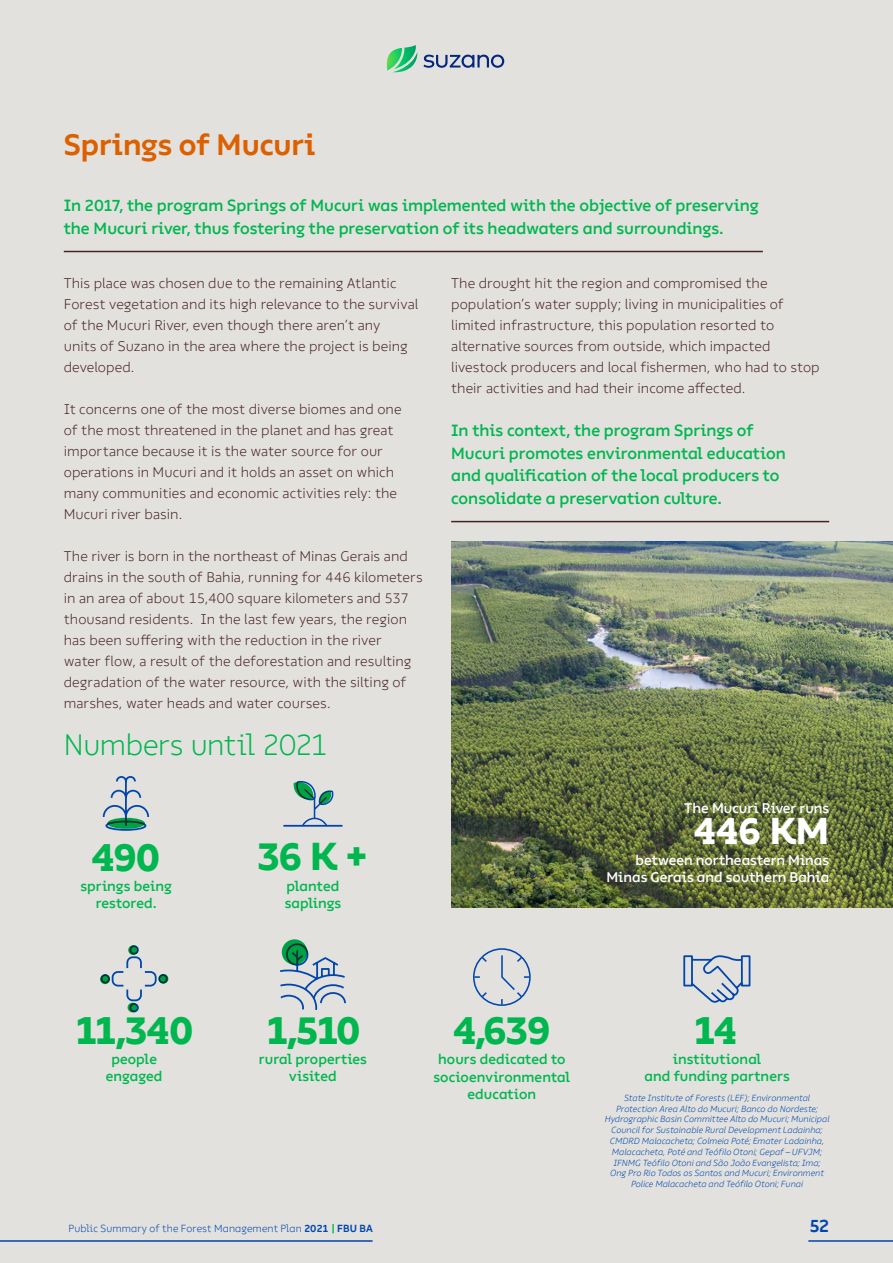
<style>
.page{position:relative;width:893px;height:1263px;background:#e2e1dd}
.page>*{position:absolute;margin:0;border:0;box-sizing:border-box;transform-origin:0 0}
.t1{font:800 40.5px "Suzano Unicase";letter-spacing:-.02em;color:#00b74f}
.t2{font:800 39px "Suzano Unicase";color:#fff}
.t3{font:300 30px "Suzano Display";letter-spacing:-.01em;color:#00b74f}
.t4{font:700 30px "Suzano Display";letter-spacing:-.005em;color:#dd6000}
.t5{font:700 18px "Suzano Display";color:#0046ad}
.t6{font:500 16.5px/22.5px "Suzano Display";color:#00b74f}
.t7{font:300 14.25px/21px "Suzano Text";color:#462324}
.t8{font:500 14.25px/17.1px "Suzano Display";letter-spacing:.01em;color:#00b74f;text-align:center}
.t9{font:500 14.25px/17.1px "Suzano Display";letter-spacing:.005em;color:#fff;text-align:right}
.t10{font:300 10.5px "Suzano Display";letter-spacing:.015em;color:#0046ad}
.t11{font:italic 300 9px/10.8px "Suzano Text";color:#0046ad;text-align:center}
.s1{font-weight:700}
.s2{font-weight:700;color:#00b74f}
</style>
<div class="page">
<img style="left:451px;top:541px;width:442px;height:366px">
<hr style="left:64px;top:251px;width:699px;height:1px;background:#462324">
<div style="left:473px;top:948px;width:58px;height:58px;border:2px solid #0046ad;border-radius:50%"></div>
<svg style="left:474px;top:976px;width:6px;height:2px"></svg>
<svg style="left:500px;top:954px;width:29px;height:50px"></svg>
<svg style="left:480px;top:992px;width:7px;height:7px"></svg>
<svg style="left:480px;top:955px;width:7px;height:7px"></svg>
<hr style="left:451px;top:521px;width:378px;height:1px;background:#462324">
<svg style="left:282px;top:939px;width:25px;height:26px"></svg>
<svg style="left:280px;top:942px;width:66px;height:68px"></svg>
<svg style="left:100px;top:945px;width:69px;height:68px"></svg>
<svg style="left:128px;top:945px;width:10px;height:10px"></svg>
<svg style="left:159px;top:974px;width:9px;height:10px"></svg>
<svg style="left:100px;top:974px;width:10px;height:10px"></svg>
<svg style="left:128px;top:1003px;width:9px;height:9px"></svg>
<svg style="left:102px;top:776px;width:47px;height:55px"></svg>
<hr style="left:284px;top:825px;width:58px;height:2px;background:#0046ad">
<svg style="left:293px;top:781px;width:41px;height:44px"></svg>
<svg style="left:683px;top:955px;width:68px;height:48px"></svg>
<svg style="left:107px;top:818px;width:38px;height:11px"></svg>
<hr style="left:0;top:1240px;width:373px;height:2px;background:#0046ad">
<hr style="left:808px;top:1240px;width:85px;height:2px;background:#0046ad">
<svg style="left:386px;top:45px;width:31px;height:27px"></svg>
<svg style="left:423px;top:55px;width:81px;height:13px"></svg>
<h3 class="t4" style="left:64px;top:127px;width:253px">Springs of Mucuri</h3>
<p class="t6" style="left:64px;top:194px;width:696px">In 2017, the program Springs of Mucuri was implemented with the objective of preserving the Mucuri river, thus fostering the preservation of its headwaters and surroundings.</p>
<p class="t7" style="left:64px;top:272px;width:356px">This place was chosen due to the remaining Atlantic Forest vegetation and its high relevance to the survival of the Mucuri River, even though there aren’t any<br>units of Suzano in the area where the project is being developed.</p>
<p class="t7" style="left:64px;top:398px;width:339px">It concerns one of the most diverse biomes and one of the most threatened in the planet and has great importance because it is the water source for our operations in Mucuri and it holds an asset on which many communities and economic activities rely: the Mucuri river basin.</p>
<p class="t7" style="left:64px;top:545px;width:360px">The river is born in the northeast of Minas Gerais and drains in the south of Bahia, running for 446 kilometers in an area of about 15,400 square kilometers and 537 thousand residents. In the last few years, the region has been suffering with the reduction in the river<br>water flow, a result of the deforestation and resulting degradation of the water resource, with the silting of marshes, water heads and water courses.</p>
<h3 class="t3" style="left:64px;top:728px;width:264px">Numbers until 2021</h3>
<h1 class="t1" style="left:91px;top:831px;width:70px">490</h1>
<p class="t8" style="left:80px;top:877px;width:93px">springs being restored.</p>
<h1 class="t1" style="left:258px;top:830px;width:112px">36 k +</h1>
<p class="t8" style="left:285px;top:877px;width:58px;text-align:left">planted saplings</p>
<p class="t7" style="left:451px;top:272px;width:370px">The drought hit the region and compromised the population’s water supply; living in municipalities of limited infrastructure, this population resorted to alternative sources from outside, which impacted livestock producers and local fishermen, who had to stop their activities and had their income affected.</p>
<p class="t6" style="left:451px;top:419px;width:336px">In this context, the program Springs of Mucuri promotes environmental education and qualification of the local producers to consolidate a preservation culture.</p>
<p class="t9" style="left:684px;top:799px;width:146px">The Mucuri River runs</p>
<h2 class="t2" style="left:694px;top:806px;width:137px">446 Km</h2>
<p class="t9" style="left:606px;top:852px;width:224px">between northeastern Minas<br>Minas Gerais and southern Bahia</p>
<h1 class="t1" style="left:75px;top:1005px;width:120px">11,340</h1>
<p class="t8" style="left:106px;top:1051px;width:58px">people engaged</p>
<h1 class="t1" style="left:265px;top:1005px;width:97px">1,510</h1>
<p class="t8" style="left:259px;top:1051px;width:109px">rural properties visited</p>
<h1 class="t1" style="left:453px;top:1005px;width:99px">4,639</h1>
<p class="t8" style="left:433px;top:1051px;width:138px">hours dedicated to socioenvironmental education</p>
<h1 class="t1" style="left:693px;top:1005px;width:46px">14</h1>
<p class="t8" style="left:644px;top:1051px;width:147px">institutional<br>and funding partners</p>
<p class="t11" style="left:605px;top:1092px;width:226px">State Institute of Forests (LEF); Environmental Protection Area Alto do Mucuri; Banco do Nordeste; Hydrographic Basin Committee Alto do Mucuri; Municipal Council for Sustainable Rural Development Ladainha; CMDRD Malacacheta; Colmeia Poté; Emater Ladainha, Malacacheta, Poté and Teófilo Otoni; Gepaf – UFVJM; IFNMG Teófilo Otoni and São João Evangelista; Ima; Ong Pro Rio Todos os Santos and Mucuri; Environment Police Malacacheta and Teófilo Otoni; Funai</p>
<p class="t10" style="left:69px;top:1222px;width:306px">Public Summary of the Forest Management Plan <span class="s1">2021</span> <span class="s2">|</span> <span class="s1">FBU BA</span></p>
<p class="t5" style="left:810px;top:1215px;width:21px">52</p>
</div>
